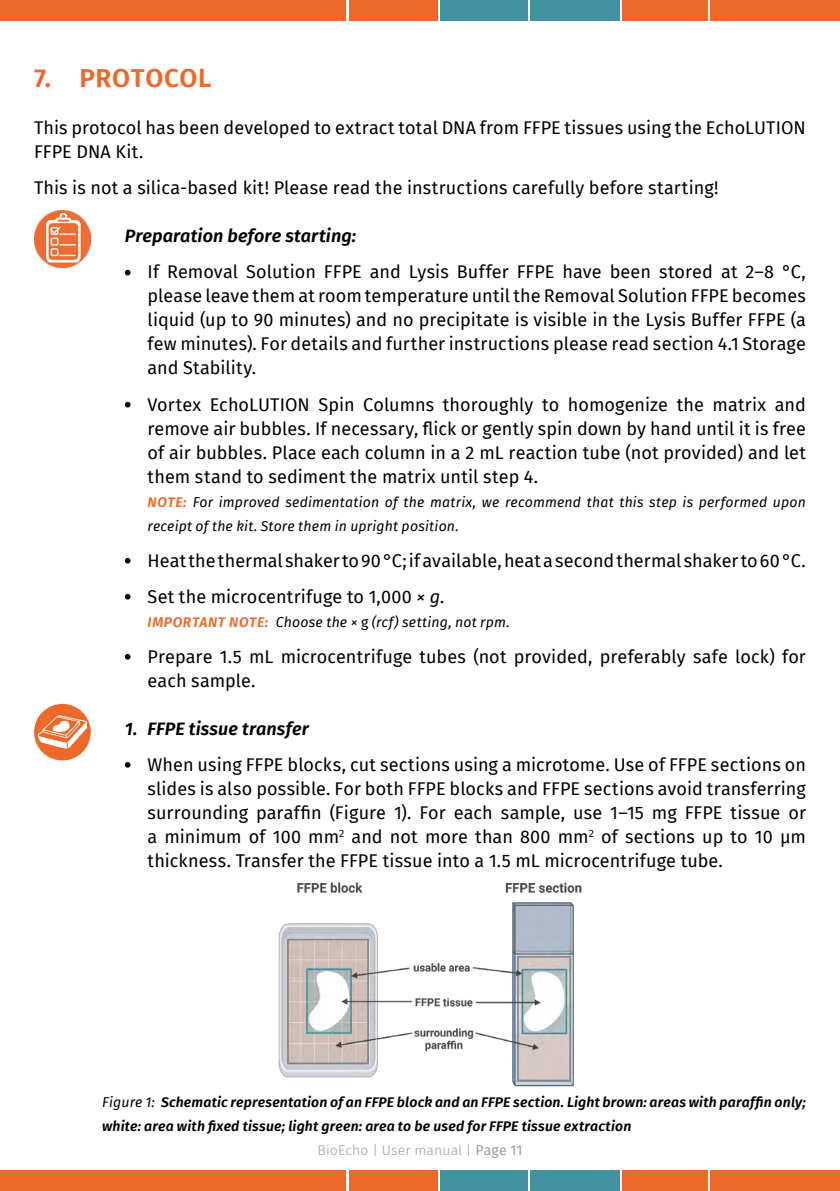
<style>
.page{position:relative;width:840px;height:1191px;background:#fff}
.page>*{position:absolute;margin:0;border:0;box-sizing:border-box;transform-origin:0 0}
.t1{font:600 26px "Fira Sans";letter-spacing:.025em;color:#ed692a}
.t2{font:18px/24px "Fira Sans";letter-spacing:.005em;color:#000}
.t3{font:italic 600 18px "Fira Sans";letter-spacing:.005em;color:#000}
.t4{font:italic 14px/24px "Fira Sans";letter-spacing:.015em;color:#000}
.t5{font:italic 600 14px/24px "Fira Sans";letter-spacing:.015em;color:#000}
.t6{font:300 14px "Fira Sans";letter-spacing:.01em;color:#9d9d9c}
.s1{font-weight:600;color:#ed692a}
.s2{font-style:italic}
.s3{font-style:normal}
.s4{font-weight:400}
</style>
<div class="page">
<div style="left:0;top:1170px;width:346px;height:21px;background:#ed692a"></div>
<div style="left:348px;top:1170px;width:89px;height:21px;background:#ed692a"></div>
<div style="left:440px;top:1170px;width:87px;height:21px;background:#41949f"></div>
<div style="left:530px;top:1170px;width:89px;height:21px;background:#41949f"></div>
<div style="left:621px;top:1170px;width:86px;height:21px;background:#ed692a"></div>
<div style="left:709px;top:1170px;width:130px;height:21px;background:#ed692a"></div>
<div style="left:0;top:0;width:346px;height:21px;background:#ed692a"></div>
<div style="left:348px;top:0;width:89px;height:21px;background:#ed692a"></div>
<div style="left:440px;top:0;width:87px;height:21px;background:#41949f"></div>
<div style="left:530px;top:0;width:89px;height:21px;background:#41949f"></div>
<div style="left:621px;top:0;width:86px;height:21px;background:#ed692a"></div>
<div style="left:709px;top:0;width:130px;height:21px;background:#ed692a"></div>
<svg style="left:125px;top:270px;width:5px;height:5px"></svg>
<svg style="left:125px;top:402px;width:5px;height:5px"></svg>
<svg style="left:125px;top:558px;width:5px;height:5px"></svg>
<svg style="left:125px;top:594px;width:5px;height:5px"></svg>
<svg style="left:125px;top:654px;width:5px;height:5px"></svg>
<svg style="left:125px;top:762px;width:5px;height:5px"></svg>
<img style="left:34px;top:211px;width:57px;height:57px">
<div style="left:34px;top:704px;width:57px;height:56px;background:#ed692a;border-radius:50%"></div>
<svg style="left:37px;top:715px;width:50px;height:34px"></svg>
<img style="left:278px;top:882px;width:304px;height:205px">
<h1 class="t1" style="left:34px;top:56px;width:179px">7. PROTOCOL</h1>
<p class="t2" style="left:34px;top:116px;width:773px">This protocol has been developed to extract total DNA from FFPE tissues using the EchoLUTION<br>FFPE DNA Kit.</p>
<p class="t2" style="left:34px;top:176px;width:685px">This is not a silica-based kit! Please read the instructions carefully before starting!</p>
<p class="t3" style="left:125px;top:221px;width:233px">Preparation before starting:</p>
<p class="t2" style="left:147px;top:260px;width:659px;text-align:justify">If Removal Solution FFPE and Lysis Buffer FFPE have been stored at 2–8 °C, please leave them at room temperature until the Removal Solution FFPE becomes liquid (up to 90 minutes) and no precipitate is visible in the Lysis Buffer FFPE (a few minutes). For details and further instructions please read section 4.1 Storage and Stability.</p>
<p class="t2" style="left:147px;top:392px;width:659px;text-align:justify">Vortex EchoLUTION Spin Columns thoroughly to homogenize the matrix and remove air bubbles. If necessary, flick or gently spin down by hand until it is free of air bubbles. Place each column in a 2 mL reaction tube (not provided) and let them stand to sediment the matrix until step 4.</p>
<p class="t4" style="left:147px;top:489px;width:659px"><span class="s1">NOTE:</span> For improved sedimentation of the matrix, we recommend that this step is performed upon receipt of the kit. Store them in upright position.</p>
<p class="t2" style="left:147px;top:542px;width:659px;line-height:36px">Heat the thermal shaker to 90 °C; if available, heat a second thermal shaker to 60 °C.<br>Set the microcentrifuge to 1,000 <span class="s2">× g.</span></p>
<p class="t4" style="left:147px;top:609px;width:363px"><span class="s1">IMPORTANT NOTE:</span> Choose the × <span class="s3">g</span> (rcf) setting, not rpm.</p>
<p class="t2" style="left:147px;top:644px;width:659px">Prepare 1.5 mL microcentrifuge tubes (not provided, preferably safe lock) for each sample.</p>
<p class="t3" style="left:125px;top:713px;width:185px">1. FFPE tissue transfer</p>
<p class="t2" style="left:147px;top:752px;width:659px;text-align:justify">When using FFPE blocks, cut sections using a microtome. Use of FFPE sections on slides is also possible. For both FFPE blocks and FFPE sections avoid transferring surrounding paraffin (Figure 1). For each sample, use 1–15 mg FFPE tissue or a minimum of 100 mm<sup>2</sup> and not more than 800 mm<sup>2</sup> of sections up to 10 µm thickness. Transfer the FFPE tissue into a 1.5 mL microcentrifuge tube.</p>
<p class="t5" style="left:102px;top:1089px;width:704px"><span class="s4">Figure 1:</span> Schematic representation of an FFPE block and an FFPE section. Light brown: areas with paraffin only; white: area with fixed tissue; light green: area to be used for FFPE tissue extraction</p>
<p class="t6" style="left:317px;top:1140px;width:206px">BioEcho | User manual | <span class="s4">Page 11</span></p>
</div>
